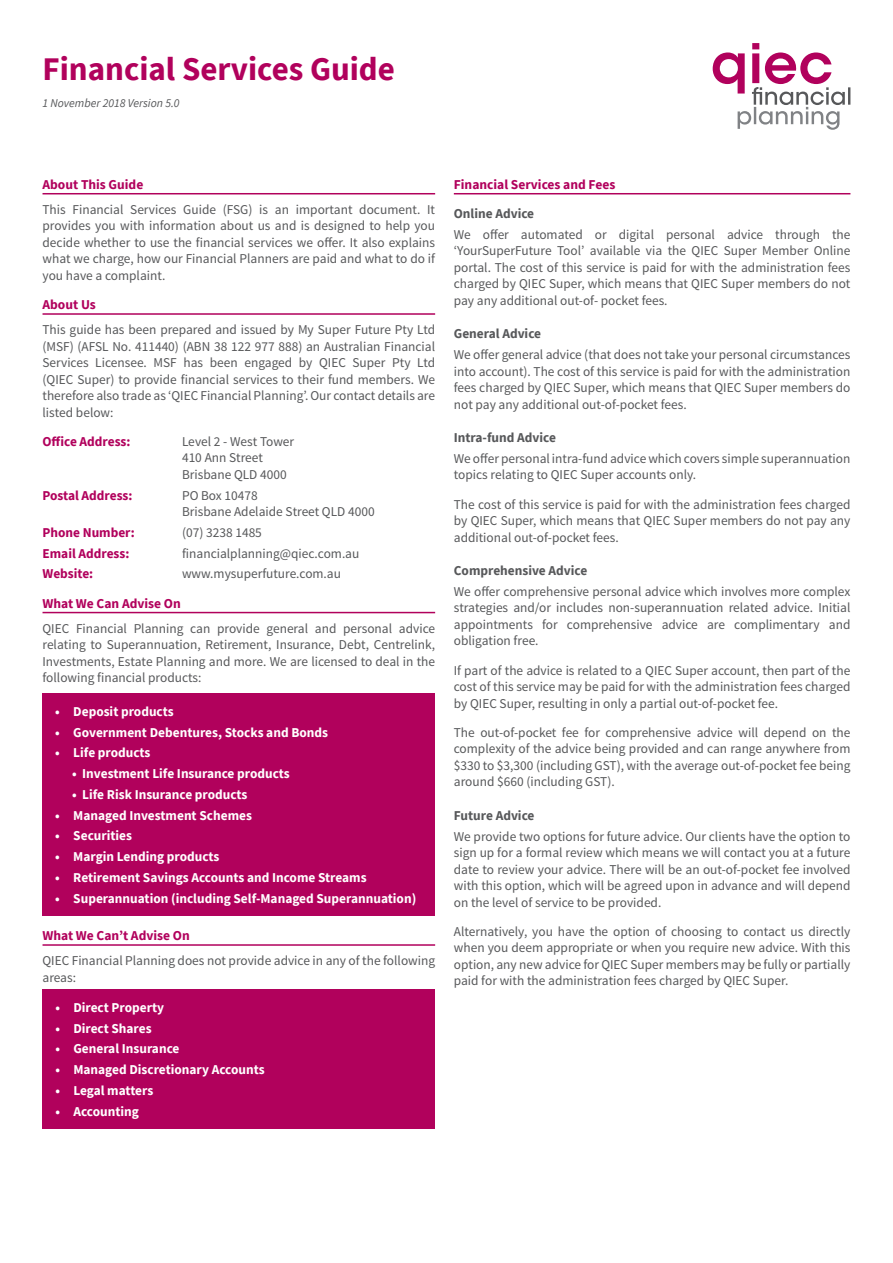
<style>
.page{position:relative;width:893px;height:1263px;background:#fff}
.page>*{position:absolute;margin:0;border:0;box-sizing:border-box;transform-origin:0 0}
.t1{font:700 33px "Source Sans Pro";color:#b1015c}
.t2{font:13.5px/16.5px "Source Sans Pro";color:#57585a;text-align:justify}
.t3{font:700 13.5px "Source Sans Pro";color:#fff}
.t4{font:700 13.5px "Source Sans Pro";color:#b1015c}
.t5{font:700 13.5px "Source Sans Pro";color:#57585a}
.t6{font:italic 12px "Source Sans Pro";color:#57585a}
</style>
<div class="page">
<svg style="left:713px;top:43px;width:137px;height:87px"></svg>
<div style="left:43px;top:693px;width:392px;height:222px;background:#b1015c"></div>
<div style="left:43px;top:989px;width:392px;height:139px;background:#b1015c"></div>
<hr style="left:43px;top:944px;width:392px;height:2px;background:#b1015c">
<hr style="left:454px;top:193px;width:396px;height:1px;background:#b1015c">
<hr style="left:43px;top:193px;width:392px;height:1px;background:#b1015c">
<hr style="left:43px;top:313px;width:392px;height:2px;background:#b1015c">
<hr style="left:43px;top:612px;width:392px;height:1px;background:#b1015c">
<p class="t1" style="left:43px;top:47px;width:354px">Financial Services Guide</p>
<p class="t6" style="left:43px;top:95px;width:139px">1 November 2018 Version 5.0</p>
<p class="t4" style="left:43px;top:175px;width:102px">About This Guide</p>
<p class="t2" style="left:43px;top:201px;width:394px">This Financial Services Guide (FSG) is an important document. It provides you with information about us and is designed to help you decide whether to use the financial services we offer. It also explains what we charge, how our Financial Planners are paid and what to do if you have a complaint.</p>
<p class="t4" style="left:43px;top:295px;width:55px">About Us</p>
<p class="t2" style="left:43px;top:321px;width:394px">This guide has been prepared and issued by My Super Future Pty Ltd (MSF) (AFSL No. 411440) (ABN 38 122 977 888) an Australian Financial Services Licensee. MSF has been engaged by QIEC Super Pty Ltd (QIEC Super) to provide financial services to their fund members. We therefore also trade as ‘QIEC Financial Planning’. Our contact details are listed below:</p>
<p class="t4" style="left:43px;top:432px;width:90px">Office Address:</p>
<p class="t2" style="left:182px;top:433px;width:114px">Level 2 - West Tower</p>
<p class="t2" style="left:182px;top:450px;width:82px">410 Ann Street</p>
<p class="t2" style="left:182px;top:466px;width:106px">Brisbane QLD 4000</p>
<p class="t4" style="left:43px;top:486px;width:92px">Postal Address:</p>
<p class="t2" style="left:182px;top:487px;width:77px">PO Box 10478</p>
<p class="t2" style="left:182px;top:503px;width:194px">Brisbane Adelaide Street QLD 4000</p>
<p class="t4" style="left:43px;top:523px;width:94px">Phone Number:</p>
<p class="t2" style="left:182px;top:524px;width:81px">(07) 3238 1485</p>
<p class="t4" style="left:43px;top:544px;width:88px">Email Address:</p>
<p class="t2" style="left:182px;top:545px;width:179px">financialplanning@qiec.com.au</p>
<p class="t4" style="left:43px;top:565px;width:52px">Website:</p>
<p class="t2" style="left:182px;top:566px;width:161px">www.mysuperfuture.com.au</p>
<p class="t4" style="left:43px;top:594px;width:140px">What We Can Advise On</p>
<p class="t2" style="left:43px;top:620px;width:394px">QIEC Financial Planning can provide general and personal advice relating to Superannuation, Retirement, Insurance, Debt, Centrelink, Investments, Estate Planning and more. We are licensed to deal in the following financial products:</p>
<p class="t3" style="left:55px;top:702px;width:120px">• Deposit products</p>
<p class="t3" style="left:55px;top:723px;width:274px">• Government Debentures, Stocks and Bonds</p>
<p class="t3" style="left:55px;top:744px;width:97px">• Life products</p>
<p class="t3" style="left:72px;top:764px;width:219px">• Investment Life Insurance products</p>
<p class="t3" style="left:72px;top:785px;width:177px">• Life Risk Insurance products</p>
<p class="t3" style="left:55px;top:806px;width:198px">• Managed Investment Schemes</p>
<p class="t3" style="left:55px;top:827px;width:78px">• Securities</p>
<p class="t3" style="left:55px;top:847px;width:166px">• Margin Lending products</p>
<p class="t3" style="left:55px;top:868px;width:313px">• Retirement Savings Accounts and Income Streams</p>
<p class="t3" style="left:55px;top:889px;width:362px">• Superannuation (including Self-Managed Superannuation)</p>
<p class="t4" style="left:43px;top:926px;width:149px">What We Can’t Advise On</p>
<p class="t2" style="left:43px;top:952px;width:394px">QIEC Financial Planning does not provide advice in any of the following areas:</p>
<p class="t3" style="left:55px;top:998px;width:110px">• Direct Property</p>
<p class="t3" style="left:55px;top:1019px;width:98px">• Direct Shares</p>
<p class="t3" style="left:55px;top:1040px;width:126px">• General Insurance</p>
<p class="t3" style="left:55px;top:1060px;width:211px">• Managed Discretionary Accounts</p>
<p class="t3" style="left:55px;top:1081px;width:99px">• Legal matters</p>
<p class="t3" style="left:55px;top:1102px;width:85px">• Accounting</p>
<p class="t4" style="left:454px;top:175px;width:163px">Financial Services and Fees</p>
<p class="t5" style="left:454px;top:204px;width:82px">Online Advice</p>
<p class="t2" style="left:454px;top:226px;width:398px">We offer automated or digital personal advice through the ‘YourSuperFuture Tool’ available via the QIEC Super Member Online portal. The cost of this service is paid for with the administration fees charged by QIEC Super, which means that QIEC Super members do not pay any additional out-of- pocket fees.</p>
<p class="t5" style="left:454px;top:325px;width:89px">General Advice</p>
<p class="t2" style="left:454px;top:346px;width:398px">We offer general advice (that does not take your personal circumstances into account). The cost of this service is paid for with the administration fees charged by QIEC Super, which means that QIEC Super members do not pay any additional out-of-pocket fees.</p>
<p class="t5" style="left:454px;top:428px;width:104px">Intra-fund Advice</p>
<p class="t2" style="left:454px;top:450px;width:398px">We offer personal intra-fund advice which covers simple superannuation topics relating to QIEC Super accounts only.</p>
<p class="t2" style="left:454px;top:496px;width:398px">The cost of this service is paid for with the administration fees charged by QIEC Super, which means that QIEC Super members do not pay any additional out-of-pocket fees.</p>
<p class="t5" style="left:454px;top:561px;width:135px">Comprehensive Advice</p>
<p class="t2" style="left:454px;top:583px;width:398px">We offer comprehensive personal advice which involves more complex strategies and/or includes non-superannuation related advice. Initial appointments for comprehensive advice are complimentary and obligation free.</p>
<p class="t2" style="left:454px;top:662px;width:398px">If part of the advice is related to a QIEC Super account, then part of the cost of this service may be paid for with the administration fees charged by QIEC Super, resulting in only a partial out-of-pocket fee.</p>
<p class="t2" style="left:454px;top:724px;width:398px">The out-of-pocket fee for comprehensive advice will depend on the complexity of the advice being provided and can range anywhere from $330 to $3,300 (including GST), with the average out-of-pocket fee being around $660 (including GST).</p>
<p class="t5" style="left:454px;top:806px;width:82px">Future Advice</p>
<p class="t2" style="left:454px;top:828px;width:398px">We provide two options for future advice. Our clients have the option to sign up for a formal review which means we will contact you at a future date to review your advice. There will be an out-of-pocket fee involved with this option, which will be agreed upon in advance and will depend on the level of service to be provided.</p>
<p class="t2" style="left:454px;top:923px;width:398px">Alternatively, you have the option of choosing to contact us directly when you deem appropriate or when you require new advice. With this option, any new advice for QIEC Super members may be fully or partially paid for with the administration fees charged by QIEC Super.</p>
</div>
